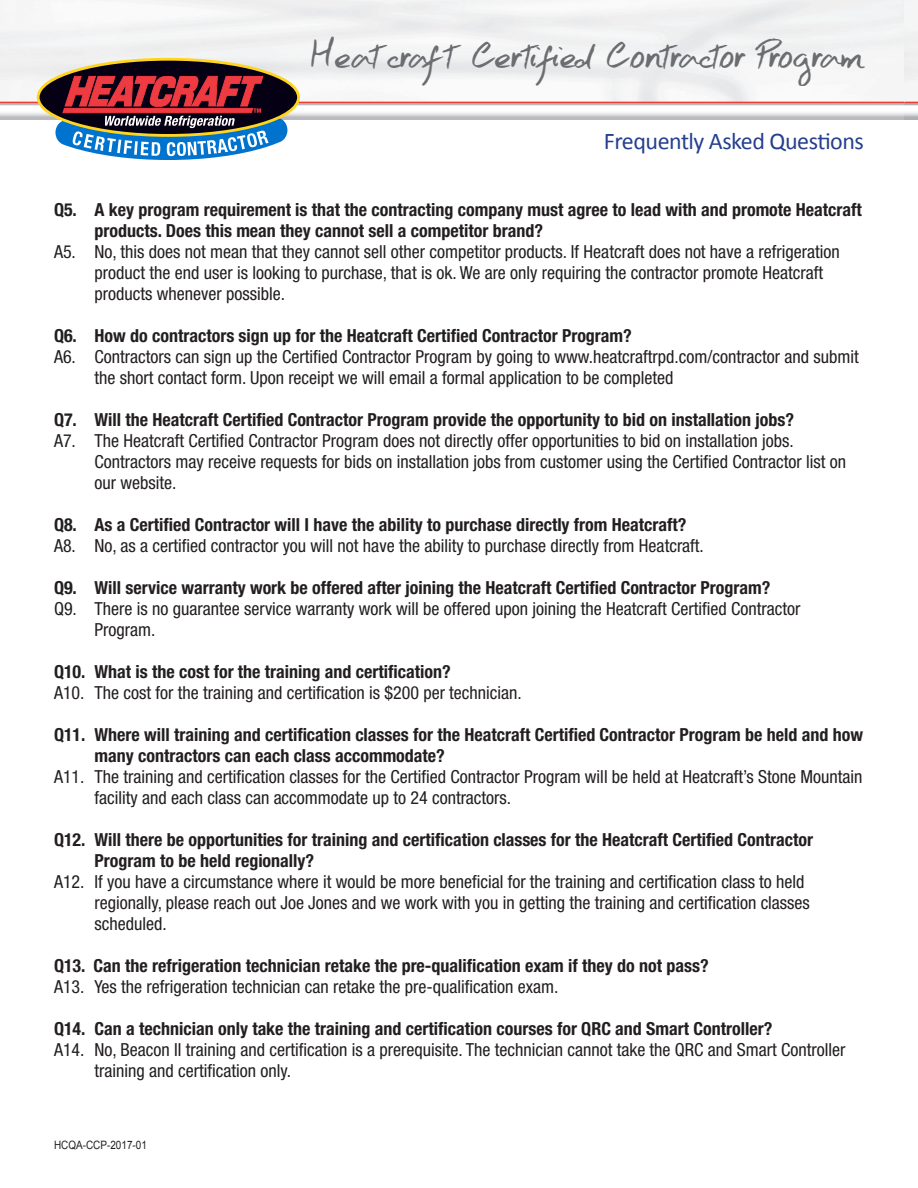
<style>
.page{position:relative;width:918px;height:1188px;background:#fff}
.page>*{position:absolute;margin:0;border:0;box-sizing:border-box;transform-origin:0 0}
.t1{font:45px "Hand Test";letter-spacing:-.05em;color:#6c6d70}
.t2{font:24px "Calibri";letter-spacing:-.02em;color:#253f8e}
.t3{font:condensed 18px/21px "Helvetica Neue";color:#231f20}
.t4{font:700 condensed 18px/21px "Helvetica Neue";color:#231f20}
.t5{font:11.55px "Arial";color:#231f20;scale:.86 1}
</style>
<div class="page">
<svg style="left:0;top:103px;width:904px;height:16px"></svg>
<img style="left:0;top:0;width:904px;height:102px">
<hr style="left:0;top:102px;width:918px;height:1px;background:#ee3e34">
<svg style="left:38px;top:59px;width:261px;height:76px;background:#201614"></svg>
<div style="left:37px;top:58px;width:263px;height:79px;border:3px solid #ffd520;border-radius:50%"></div>
<svg style="left:55px;top:76px;width:232px;height:84px;background:#73596d"></svg>
<svg style="left:904px;top:103px;width:14px;height:16px"></svg>
<h1 class="t1" style="left:311px;top:25px;width:555px">Heatcraft Certified Contractor Program</h1>
<h2 class="t2" style="left:604px;top:125px;width:262px">Frequently Asked Questions</h2>
<p class="t4" style="left:94px;top:199px;width:769px;text-indent:-40px">Q5. A key program requirement is that the contracting company must agree to lead with and promote Heatcraft products. Does this mean they cannot sell a competitor brand?</p>
<p class="t3" style="left:94px;top:241px;width:747px;text-indent:-40px">A5. No, this does not mean that they cannot sell other competitor products. If Heatcraft does not have a refrigeration product the end user is looking to purchase, that is ok. We are only requiring the contractor promote Heatcraft products whenever possible.</p>
<p class="t4" style="left:54px;top:325px;width:579px">Q6. How do contractors sign up for the Heatcraft Certified Contractor Program?</p>
<p class="t3" style="left:94px;top:346px;width:766px;text-indent:-40px">A6. Contractors can sign up the Certified Contractor Program by going to www.heatcraftrpd.com/contractor and submit the short contact form. Upon receipt we will email a formal application to be completed</p>
<p class="t4" style="left:54px;top:409px;width:742px">Q7. Will the Heatcraft Certified Contractor Program provide the opportunity to bid on installation jobs?</p>
<p class="t3" style="left:94px;top:430px;width:753px;text-indent:-40px">A7. The Heatcraft Certified Contractor Program does not directly offer opportunities to bid on installation jobs.<br>Contractors may receive requests for bids on installation jobs from customer using the Certified Contractor list on our website.</p>
<p class="t4" style="left:54px;top:514px;width:634px">Q8. As a Certified Contractor will I have the ability to purchase directly from Heatcraft?</p>
<p class="t3" style="left:54px;top:535px;width:651px">A8. No, as a certified contractor you will not have the ability to purchase directly from Heatcraft.</p>
<p class="t4" style="left:54px;top:577px;width:718px">Q9. Will service warranty work be offered after joining the Heatcraft Certified Contractor Program?</p>
<p class="t3" style="left:94px;top:598px;width:707px;text-indent:-40px">Q9. There is no guarantee service warranty work will be offered upon joining the Heatcraft Certified Contractor<br>Program.</p>
<p class="t4" style="left:54px;top:661px;width:398px">Q10. What is the cost for the training and certification?</p>
<p class="t3" style="left:54px;top:682px;width:469px">A10. The cost for the training and certification is $200 per technician.</p>
<p class="t4" style="left:94px;top:724px;width:770px;text-indent:-40px">Q11. Where will training and certification classes for the Heatcraft Certified Contractor Program be held and how many contractors can each class accommodate?</p>
<p class="t3" style="left:94px;top:766px;width:770px;text-indent:-40px">A11. The training and certification classes for the Certified Contractor Program will be held at Heatcraft’s Stone Mountain facility and each class can accommodate up to 24 contractors.</p>
<p class="t4" style="left:94px;top:829px;width:720px;text-indent:-40px">Q12. Will there be opportunities for training and certification classes for the Heatcraft Certified Contractor<br>Program to be held regionally?</p>
<p class="t3" style="left:94px;top:871px;width:717px;text-indent:-40px">A12. If you have a circumstance where it would be more beneficial for the training and certification class to held regionally, please reach out Joe Jones and we work with you in getting the training and certification classes scheduled.</p>
<p class="t4" style="left:54px;top:955px;width:656px">Q13. Can the refrigeration technician retake the pre-qualification exam if they do not pass?</p>
<p class="t3" style="left:54px;top:976px;width:506px">A13. Yes the refrigeration technician can retake the pre-qualification exam.</p>
<p class="t4" style="left:54px;top:1018px;width:720px">Q14. Can a technician only take the training and certification courses for QRC and Smart Controller?</p>
<p class="t3" style="left:94px;top:1039px;width:753px;text-indent:-40px">A14. No, Beacon II training and certification is a prerequisite. The technician cannot take the QRC and Smart Controller training and certification only.</p>
<p class="t5" style="left:54px;top:1138px;width:110px">HCQA-CCP-2017-01</p>
</div>
